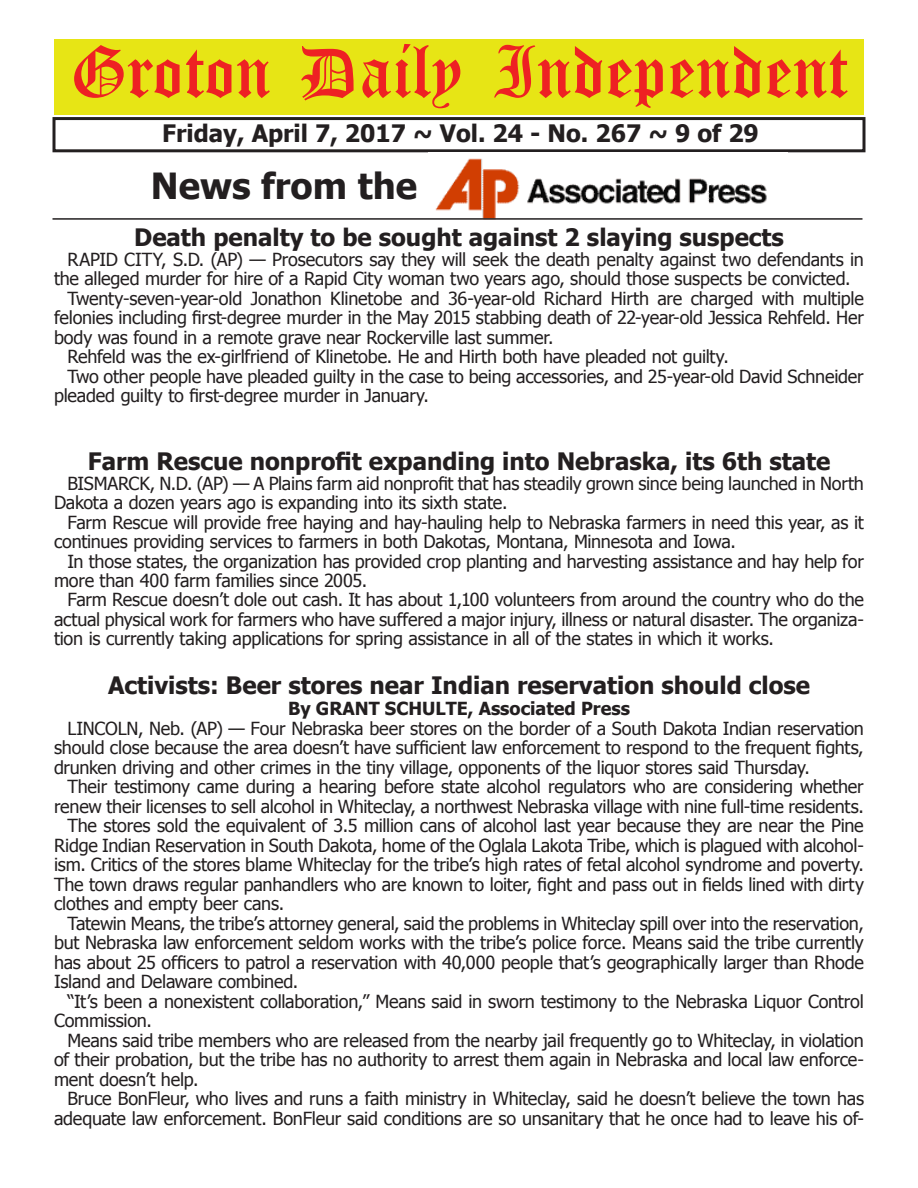
<style>
.page{position:relative;width:918px;height:1188px;background:#fff}
.page>*{position:absolute;margin:0;border:0;box-sizing:border-box;transform-origin:0 0}
.t1{font:54px "Old English Five";color:#ee2123}
.t2{font:700 36px "Tahoma";color:#231f20}
.t3{font:700 24px "Tahoma";color:#231f20}
.t4{font:18px/19.5px "Tahoma";letter-spacing:-.015em;color:#231f20}
.t5{font:700 18px "Tahoma";color:#231f20}
</style>
<div class="page">
<div style="left:52px;top:117px;width:814px;height:35px;border:3px solid #231f20"></div>
<div style="left:54px;top:40px;width:810px;height:75px;background:#e7e515"></div>
<img style="left:435px;top:158px;width:332px;height:60px">
<hr style="left:52px;top:218px;width:810px;height:2px;background:#231f20">
<h1 class="t1" style="left:70px;top:47px;width:779px">Groton Daily Independent</h1>
<h3 class="t3" style="left:162px;top:116px;width:598px">Friday, April 7, 2017 ~ Vol. 24 - No. 267 ~ 9 of 29</h3>
<h2 class="t2" style="left:151px;top:161px;width:268px">News from the</h2>
<h3 class="t3" style="left:134px;top:221px;width:651px">Death penalty to be sought against 2 slaying suspects</h3>
<p class="t4" style="left:68px;top:249px;width:798px">RAPID CITY, S.D. (AP) — Prosecutors say they will seek the death penalty against two defendants in</p>
<p class="t4" style="left:54px;top:268px;width:798px">the alleged murder for hire of a Rapid City woman two years ago, should those suspects be convicted.</p>
<p class="t4" style="left:68px;top:288px;width:798px">Twenty-seven-year-old Jonathon Klinetobe and 36-year-old Richard Hirth are charged with multiple</p>
<p class="t4" style="left:54px;top:307px;width:811px">felonies including first-degree murder in the May 2015 stabbing death of 22-year-old Jessica Rehfeld. Her</p>
<p class="t4" style="left:54px;top:327px;width:501px">body was found in a remote grave near Rockerville last summer.</p>
<p class="t4" style="left:68px;top:346px;width:663px">Rehfeld was the ex-girlfriend of Klinetobe. He and Hirth both have pleaded not guilty.</p>
<p class="t4" style="left:68px;top:366px;width:798px">Two other people have pleaded guilty in the case to being accessories, and 25-year-old David Schneider</p>
<p class="t4" style="left:54px;top:385px;width:377px">pleaded guilty to first-degree murder in January.</p>
<h3 class="t3" style="left:88px;top:444px;width:744px">Farm Rescue nonprofit expanding into Nebraska, its 6th state</h3>
<p class="t4" style="left:54px;top:472px;width:811px;text-indent:14px">BISMARCK, N.D. (AP) — A Plains farm aid nonprofit that has steadily grown since being launched in North<br>Dakota a dozen years ago is expanding into its sixth state.</p>
<p class="t4" style="left:54px;top:511px;width:811px;text-indent:14px">Farm Rescue will provide free haying and hay-hauling help to Nebraska farmers in need this year, as it continues providing services to farmers in both Dakotas, Montana, Minnesota and Iowa.</p>
<p class="t4" style="left:54px;top:550px;width:811px;text-indent:14px">In those states, the organization has provided crop planting and harvesting assistance and hay help for more than 400 farm families since 2005.</p>
<p class="t4" style="left:54px;top:589px;width:812px;text-align:justify;text-indent:14px">Farm Rescue doesn’t dole out cash. It has about 1,100 volunteers from around the country who do the actual physical work for farmers who have suffered a major injury, illness or natural disaster. The organiza&shy;tion is currently taking applications for spring assistance in all of the states in which it works.</p>
<h3 class="t3" style="left:108px;top:668px;width:704px">Activists: Beer stores near Indian reservation should close</h3>
<p class="t5" style="left:288px;top:696px;width:344px">By GRANT SCHULTE, Associated Press</p>
<p class="t4" style="left:54px;top:718px;width:811px;text-align:justify;text-indent:14px">LINCOLN, Neb. (AP) — Four Nebraska beer stores on the border of a South Dakota Indian reservation should close because the area doesn’t have sufficient law enforcement to respond to the frequent fights, drunken driving and other crimes in the tiny village, opponents of the liquor stores said Thursday.</p>
<p class="t4" style="left:68px;top:776px;width:798px">Their testimony came during a hearing before state alcohol regulators who are considering whether</p>
<p class="t4" style="left:54px;top:796px;width:811px">renew their licenses to sell alcohol in Whiteclay, a northwest Nebraska village with nine full-time residents.</p>
<p class="t4" style="left:68px;top:815px;width:798px">The stores sold the equivalent of 3.5 million cans of alcohol last year because they are near the Pine</p>
<p class="t4" style="left:54px;top:835px;width:811px">Ridge Indian Reservation in South Dakota, home of the Oglala Lakota Tribe, which is plagued with alcohol-</p>
<p class="t4" style="left:54px;top:854px;width:811px">ism. Critics of the stores blame Whiteclay for the tribe’s high rates of fetal alcohol syndrome and poverty.</p>
<p class="t4" style="left:54px;top:874px;width:811px">The town draws regular panhandlers who are known to loiter, fight and pass out in fields lined with dirty</p>
<p class="t4" style="left:54px;top:893px;width:232px">clothes and empty beer cans.</p>
<p class="t4" style="left:68px;top:913px;width:798px">Tatewin Means, the tribe’s attorney general, said the problems in Whiteclay spill over into the reservation,</p>
<p class="t4" style="left:54px;top:932px;width:811px">but Nebraska law enforcement seldom works with the tribe’s police force. Means said the tribe currently</p>
<p class="t4" style="left:54px;top:952px;width:812px">has about 25 officers to patrol a reservation with 40,000 people that’s geographically larger than Rhode</p>
<p class="t4" style="left:54px;top:971px;width:246px">Island and Delaware combined.</p>
<p class="t4" style="left:68px;top:991px;width:798px">“It’s been a nonexistent collaboration,” Means said in sworn testimony to the Nebraska Liquor Control</p>
<p class="t4" style="left:54px;top:1010px;width:99px">Commission.</p>
<p class="t4" style="left:68px;top:1030px;width:798px">Means said tribe members who are released from the nearby jail frequently go to Whiteclay, in violation</p>
<p class="t4" style="left:54px;top:1049px;width:811px">of their probation, but the tribe has no authority to arrest them again in Nebraska and local law enforce-</p>
<p class="t4" style="left:54px;top:1069px;width:146px">ment doesn’t help.</p>
<p class="t4" style="left:68px;top:1088px;width:798px">Bruce BonFleur, who lives and runs a faith ministry in Whiteclay, said he doesn’t believe the town has</p>
<p class="t4" style="left:54px;top:1108px;width:811px">adequate law enforcement. BonFleur said conditions are so unsanitary that he once had to leave his of-</p>
</div>
